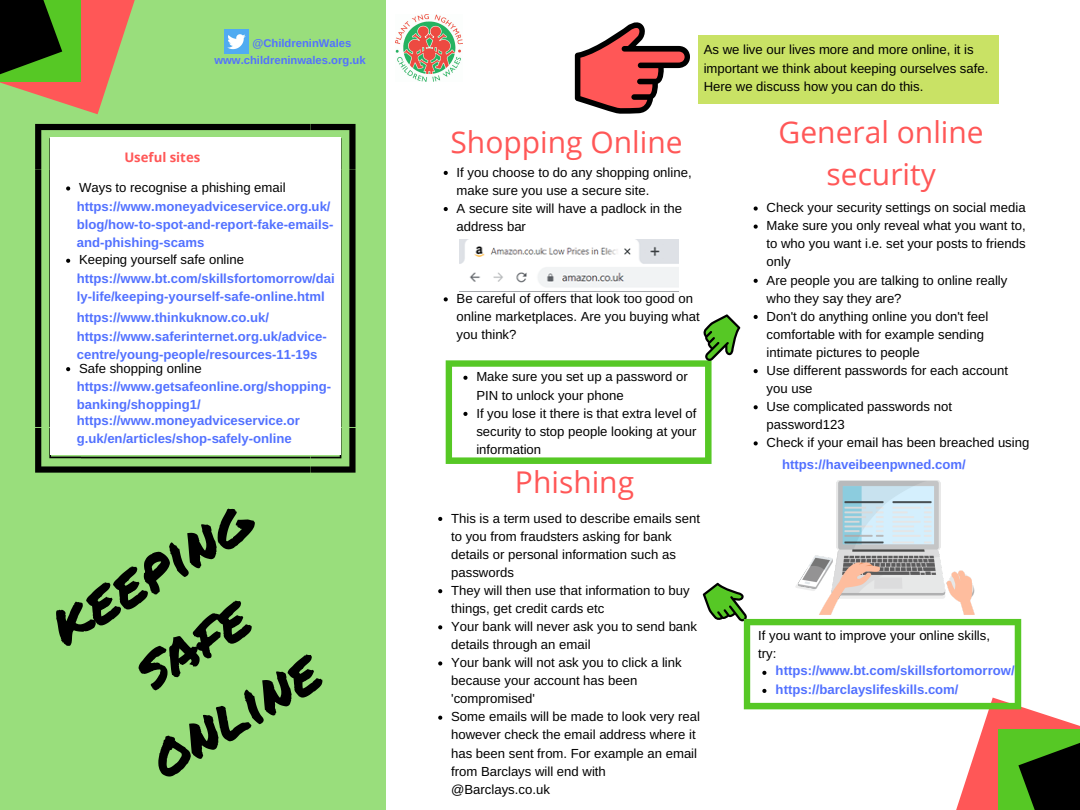
<style>
.page{position:relative;width:1080px;height:810px;background:#fff}
.page>*{position:absolute;margin:0;border:0;box-sizing:border-box;transform-origin:0 0}
.t1{font:60px/82.4px "Permanent Marker";color:#000;text-align:center}
.t2{font:30px/41.8px "Open Sans";color:#ff5757;text-align:center}
.t3{font:13.12px/18.1px "Arimo";color:#000}
.t4{font:700 13.12px/18.1px "Arimo";color:#5271ff}
.t5{font:700 13.12px "Open Sans";color:#ff5757}
.t6{font:700 11.25px/17.3px "Arimo";color:#5271ff}
</style>
<div class="page">
<div style="left:0;top:0;width:385px;height:810px;background:#99de7c"></div>
<svg style="left:0;top:0;width:206px;height:124px"></svg>
<svg style="left:35px;top:124px;width:321px;height:349px"></svg>
<div style="left:50px;top:138px;width:291px;height:317px;background:#fff"></div>
<div style="left:698px;top:36px;width:301px;height:68px;background:#c9e265"></div>
<svg style="left:575px;top:22px;width:115px;height:92px"></svg>
<img style="left:459px;top:240px;width:219px;height:47px">
<img style="left:804px;top:481px;width:161px;height:93px">
<svg style="left:444px;top:171px;width:4px;height:4px"></svg>
<svg style="left:444px;top:207px;width:4px;height:4px"></svg>
<svg style="left:444px;top:297px;width:4px;height:4px"></svg>
<svg style="left:66px;top:186px;width:4px;height:5px"></svg>
<svg style="left:66px;top:259px;width:4px;height:4px"></svg>
<svg style="left:66px;top:367px;width:4px;height:4px"></svg>
<svg style="left:754px;top:206px;width:4px;height:5px"></svg>
<svg style="left:754px;top:225px;width:4px;height:4px"></svg>
<svg style="left:754px;top:279px;width:4px;height:4px"></svg>
<svg style="left:438px;top:517px;width:4px;height:4px"></svg>
<svg style="left:438px;top:589px;width:4px;height:4px"></svg>
<svg style="left:438px;top:625px;width:4px;height:4px"></svg>
<svg style="left:438px;top:661px;width:4px;height:5px"></svg>
<svg style="left:438px;top:716px;width:4px;height:4px"></svg>
<svg style="left:702px;top:574px;width:378px;height:236px"></svg>
<svg style="left:446px;top:314px;width:312px;height:150px"></svg>
<img style="left:396px;top:14px;width:66px;height:67px">
<img style="left:224px;top:29px;width:25px;height:24px">
<p class="t6" style="left:214px;top:34px;width:153px;text-indent:38px">@ChildreninWales www.childreninwales.org.uk</p>
<p class="t5" style="left:124px;top:148px;width:77px">Useful sites</p>
<p class="t3" style="left:79px;top:179px;width:208px">Ways to recognise a phishing email</p>
<p class="t4" style="left:77px;top:197px;width:258px">https://www.moneyadviceservice.org.uk/ blog/how-to-spot-and-report-fake-emails&shy;and-phishing-scams</p>
<p class="t3" style="left:79px;top:251px;width:166px">Keeping yourself safe online</p>
<p class="t4" style="left:77px;top:270px;width:260px">https://www.bt.com/skillsfortomorrow/dai ly-life/keeping-yourself-safe-online.html</p>
<p class="t4" style="left:77px;top:308px;width:252px;line-height:18.4px">https://www.thinkuknow.co.uk/ https://www.saferinternet.org.uk/advice&shy;centre/young-people/resources-11-19s</p>
<p class="t3" style="left:79px;top:359px;width:124px">Safe shopping online</p>
<p class="t4" style="left:77px;top:377px;width:256px">https://www.getsafeonline.org/shopping&shy;banking/shopping1/</p>
<p class="t4" style="left:77px;top:412px;width:225px">https://www.moneyadviceservice.or g.uk/en/articles/shop-safely-online</p>
<h1 class="t1" style="left:32px;top:592px;width:226px;rotate:-31deg">keeping safe online</h1>
<p class="t3" style="left:704px;top:41px;width:286px">As we live our lives more and more online, it is important we think about keeping ourselves safe.<br>Here we discuss how you can do this.</p>
<h2 class="t2" style="left:450px;top:121px;width:234px">Shopping Online</h2>
<p class="t3" style="left:457px;top:163px;width:237px">If you choose to do any shopping online, make sure you use a secure site.<br>A secure site will have a padlock in the address bar</p>
<p class="t3" style="left:457px;top:289px;width:245px">Be careful of offers that look too good on online marketplaces. Are you buying what you think?</p>
<p class="t3" style="left:476px;top:368px;width:222px">Make sure you set up a password or<br>PIN to unlock your phone<br>If you lose it there is that extra level of security to stop people looking at your information</p>
<h2 class="t2" style="left:515px;top:461px;width:121px">Phishing</h2>
<p class="t3" style="left:451px;top:509px;width:250px">This is a term used to describe emails sent to you from fraudsters asking for bank details or personal information such as passwords<br>They will then use that information to buy things, get credit cards etc<br>Your bank will never ask you to send bank details through an email<br>Your bank will not ask you to click a link because your account has been 'compromised'<br>Some emails will be made to look very real however check the email address where it has been sent from. For example an email from Barclays will end with @Barclays.co.uk</p>
<h2 class="t2" style="left:779px;top:111px;width:207px">General online security</h2>
<p class="t3" style="left:767px;top:199px;width:264px">Check your security settings on social media<br>Make sure you only reveal what you want to, to who you want i.e. set your posts to friends only<br>Are people you are talking to online really who they say they are?<br>Don't do anything online you don't feel comfortable with for example sending intimate pictures to people<br>Use different passwords for each account you use<br>Use complicated passwords not password123<br>Check if your email has been breached using</p>
<p class="t4" style="left:782px;top:456px;width:185px">https://haveibeenpwned.com/</p>
<p class="t3" style="left:758px;top:627px;width:233px">If you want to improve your online skills, try:</p>
<p class="t4" style="left:776px;top:661px;width:240px;line-height:19.1px">https://www.bt.com/skillsfortomorrow/ https://barclayslifeskills.com/</p>
</div>
